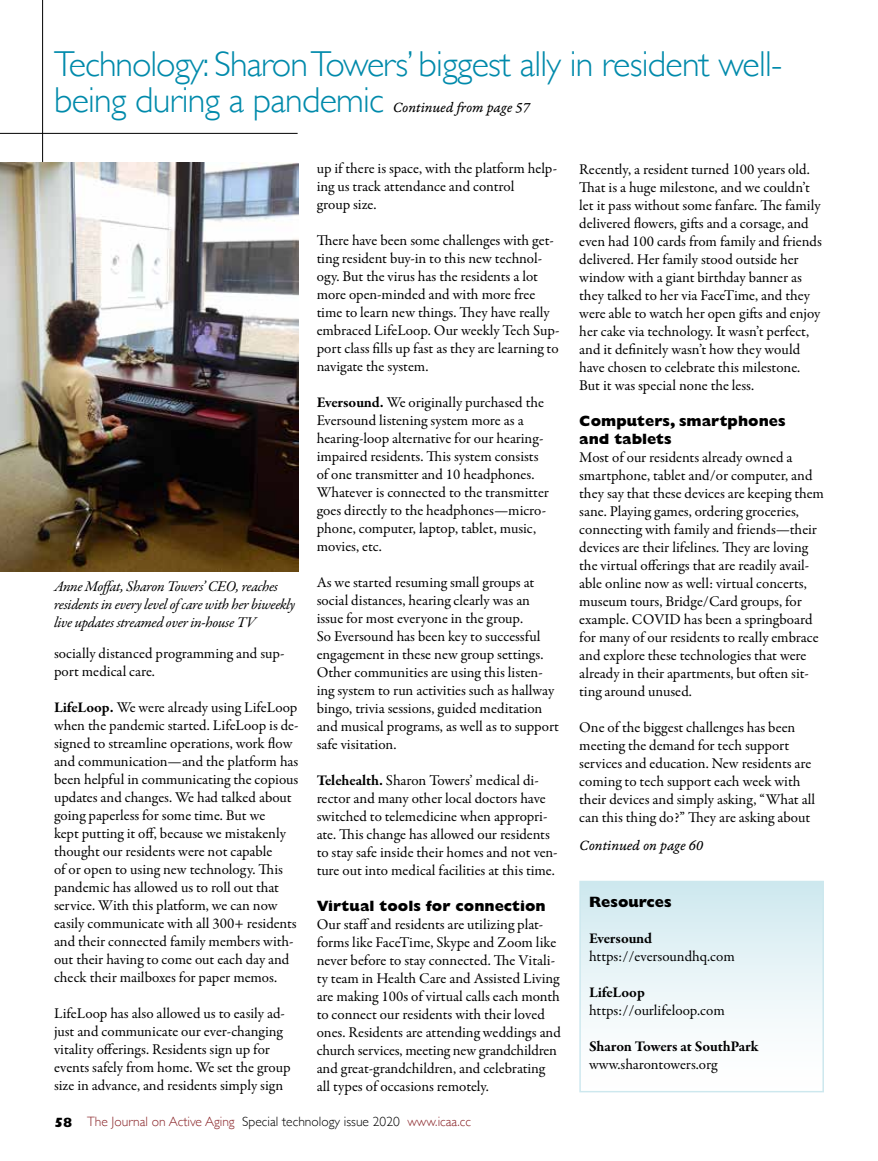
<style>
.page{position:relative;width:878px;height:1161px;background:#fff}
.page>*{position:absolute;margin:0;border:0;box-sizing:border-box;transform-origin:0 0}
.t1{font:300 36px/36px "Gill Sans";letter-spacing:-.02em;color:#008aab}
.t2{font:15px/18px "Garamond Premr Pro";color:#000}
.t3{font:italic 15px/18px "Garamond Premr Pro";letter-spacing:-.025em;color:#000}
.t4{font:800 15px/18px "Gill Sans";color:#000}
.t5{font:700 15px "Garamond Premr Pro";letter-spacing:-.01em;color:#000}
.t6{font:15px "Garamond Premr Pro It Capt";letter-spacing:-.005em;color:#000}
.t7{font:300 13.5px "Gill Sans";color:#8a2529}
.s1{font-weight:700}
.s2{font-weight:800;color:#000}
.s3{color:#000}
</style>
<div class="page">
<hr style="left:0;top:133px;width:297px;height:1px;background:#000">
<hr style="left:42px;top:0;width:1px;height:163px;background:#000">
<div style="left:580px;top:881px;width:243px;height:211px;background:linear-gradient(to bottom,#d0e9ef,#fff)"></div>
<img style="left:0;top:162px;width:298px;height:410px">
<h1 class="t1" style="left:54px;top:45px;width:730px">Technology: Sharon Towers’ biggest ally in resident well&shy;being during a pandemic</h1>
<p class="t6" style="left:393px;top:99px;width:138px">Continued from page 57</p>
<p class="t3" style="left:54px;top:578px;width:243px">Anne Moffat, Sharon Towers’ CEO, reaches residents in every level of care with her biweekly live updates streamed over in-house TV</p>
<p class="t2" style="left:54px;top:644px;width:232px">socially distanced programming and sup&shy;port medical care.</p>
<p class="t2" style="left:54px;top:698px;width:246px"><span class="s1">LifeLoop.</span> We were already using LifeLoop when the pandemic started. LifeLoop is de&shy;signed to streamline operations, work flow and communication—and the platform has been helpful in communicating the copious updates and changes. We had talked about going paperless for some time. But we<br>kept putting it off, because we mistakenly thought our residents were not capable<br>of or open to using new technology. This pandemic has allowed us to roll out that service. With this platform, we can now easily communicate with all 300+ residents and their connected family members with&shy;out their having to come out each day and check their mailboxes for paper memos.</p>
<p class="t2" style="left:54px;top:1004px;width:238px">LifeLoop has also allowed us to easily ad&shy;just and communicate our ever-changing vitality offerings. Residents sign up for events safely from home. We set the group size in advance, and residents simply sign</p>
<p class="t2" style="left:316px;top:160px;width:242px">up if there is space, with the platform help&shy;ing us track attendance and control<br>group size.</p>
<p class="t2" style="left:316px;top:232px;width:244px">There have been some challenges with get&shy;ting resident buy-in to this new technol&shy;ogy. But the virus has the residents a lot more open-minded and with more free time to learn new things. They have really embraced LifeLoop. Our weekly Tech Sup&shy;port class fills up fast as they are learning to navigate the system.</p>
<p class="t2" style="left:317px;top:394px;width:234px"><span class="s1">Eversound.</span> We originally purchased the Eversound listening system more as a hearing-loop alternative for our hearing&shy;impaired residents. This system consists of one transmitter and 10 headphones.<br>Whatever is connected to the transmitter goes directly to the headphones—micro&shy;phone, computer, laptop, tablet, music, movies, etc.</p>
<p class="t2" style="left:316px;top:574px;width:244px">As we started resuming small groups at social distances, hearing clearly was an issue for most everyone in the group.<br>So Eversound has been key to successful engagement in these new group settings.<br>Other communities are using this listen&shy;ing system to run activities such as hallway bingo, trivia sessions, guided meditation and musical programs, as well as to support safe visitation.</p>
<p class="t2" style="left:316px;top:772px;width:242px"><span class="s1">Telehealth.</span> Sharon Towers’ medical di&shy;rector and many other local doctors have switched to telemedicine when appropri&shy;ate. This change has allowed our residents to stay safe inside their homes and not ven&shy;ture out into medical facilities at this time.</p>
<p class="t4" style="left:316px;top:897px;width:230px">Virtual tools for connection</p>
<p class="t2" style="left:316px;top:916px;width:246px">Our staff and residents are utilizing plat&shy;forms like FaceTime, Skype and Zoom like never before to stay connected. The Vitali&shy;ty team in Health Care and Assisted Living are making 100s of virtual calls each month to connect our residents with their loved ones. Residents are attending weddings and church services, meeting new grandchildren and great-grandchildren, and celebrating all types of occasions remotely.</p>
<p class="t7" style="left:54px;top:1111px;width:418px"><span class="s2">58</span> The Journal on Active Aging <span class="s3">Special technology issue 2020</span> www.icaa.cc</p>
<p class="t2" style="left:579px;top:160px;width:244px">Recently, a resident turned 100 years old.<br>That is a huge milestone, and we couldn’t let it pass without some fanfare. The family delivered flowers, gifts and a corsage, and even had 100 cards from family and friends delivered. Her family stood outside her window with a giant birthday banner as they talked to her via FaceTime, and they were able to watch her open gifts and enjoy her cake via technology. It wasn’t perfect, and it definitely wasn’t how they would have chosen to celebrate this milestone.<br>But it was special none the less.</p>
<p class="t4" style="left:579px;top:412px;width:208px">Computers, smartphones and tablets</p>
<p class="t2" style="left:579px;top:448px;width:246px">Most of our residents already owned a smartphone, tablet and/or computer, and they say that these devices are keeping them sane. Playing games, ordering groceries, connecting with family and friends—their devices are their lifelines. They are loving the virtual offerings that are readily avail&shy;able online now as well: virtual concerts, museum tours, Bridge/Card groups, for example. COVID has been a springboard for many of our residents to really embrace and explore these technologies that were already in their apartments, but often sit&shy;ting around unused.</p>
<p class="t2" style="left:579px;top:718px;width:237px">One of the biggest challenges has been meeting the demand for tech support services and education. New residents are coming to tech support each week with their devices and simply asking, “What all can this thing do?” They are asking about</p>
<p class="t6" style="left:579px;top:837px;width:125px">Continued on page 60</p>
<p class="t4" style="left:589px;top:893px;width:84px">Resources</p>
<p class="t5" style="left:589px;top:929px;width:65px">Eversound</p>
<p class="t2" style="left:589px;top:947px;width:147px">https://eversoundhq.com</p>
<p class="t5" style="left:589px;top:983px;width:57px">LifeLoop</p>
<p class="t2" style="left:589px;top:1001px;width:137px">https://ourlifeloop.com</p>
<p class="t5" style="left:589px;top:1037px;width:171px">Sharon Towers at SouthPark</p>
<p class="t2" style="left:589px;top:1055px;width:130px">www.sharontowers.org</p>
</div>
